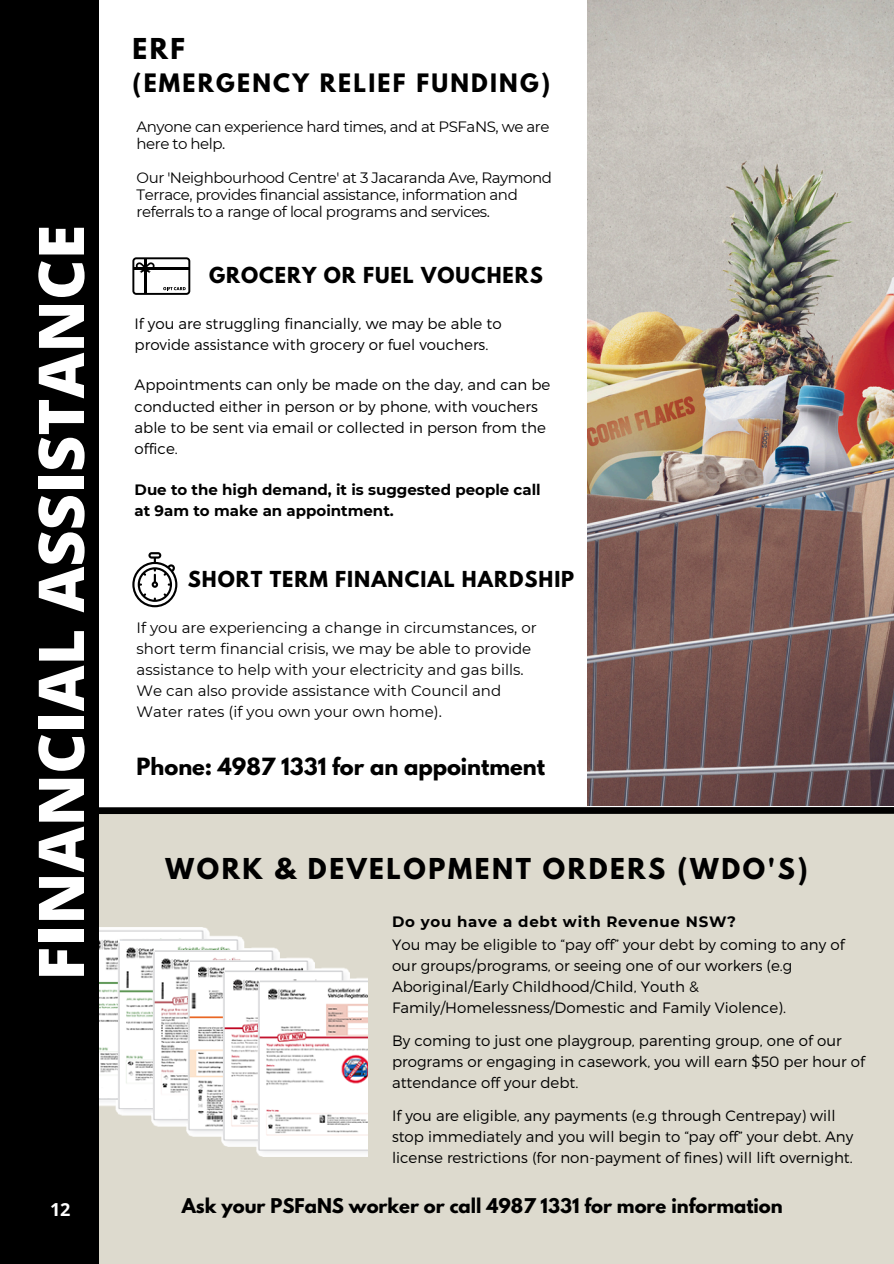
<style>
.page{position:relative;width:894px;height:1264px;background:#fff}
.page>*{position:absolute;margin:0;border:0;box-sizing:border-box;transform-origin:0 0}
.t1{font:800 63px "Open Sans";color:#fff}
.t2{font:700 25.5px "League Spartan";letter-spacing:.1em;color:#000}
.t3{font:700 22.5px "League Spartan";letter-spacing:.1em;color:#000}
.t4{font:700 21px "League Spartan";color:#000}
.t5{font:700 19.5px "League Spartan";letter-spacing:.05em;color:#000}
.t6{font:700 18px "League Spartan";color:#000}
.t7{font:700 18px "Open Sans";color:#fff}
.t8{font:300 15px/21px "Montserrat";color:#000}
.t9{font:15px/21px "Montserrat";color:#000}
.t10{font:15px/16.8px "Montserrat";letter-spacing:-.03em;color:#000}
.t11{font:700 15px/21.3px "Montserrat";color:#000}
.t12{font:700 15px "Montserrat";letter-spacing:.05em;color:#000}
</style>
<div class="page">
<div style="left:99px;top:810px;width:794px;height:453px;background:#dddace"></div>
<div style="left:0;top:0;width:99px;height:1263px;background:#000"></div>
<img style="left:99px;top:927px;width:268px;height:229px">
<img style="left:587px;top:0;width:306px;height:806px">
<svg style="left:132px;top:257px;width:58px;height:37px"></svg>
<svg style="left:132px;top:552px;width:45px;height:55px"></svg>
<div style="left:94px;top:807px;width:799px;height:7px;background:#000"></div>
<h3 class="t2" style="left:132px;top:36px;width:54px">ERF</h3>
<h3 class="t3" style="left:132px;top:72px;width:419px">(EMERGENCY RELIEF FUNDING)</h3>
<h1 class="t1" style="left:17px;top:980px;width:757px;rotate:-90deg">FINANCIAL ASSISTANCE</h1>
<h2 class="t10" style="left:136px;top:118px;width:414px">Anyone can experience hard times, and at PSFaNS, we are here to help.</h2>
<p class="t10" style="left:136px;top:169px;width:417px">Our 'Neighbourhood Centre' at 3 Jacaranda Ave, Raymond<br>Terrace, provides financial assistance, information and referrals to a range of local programs and services.</p>
<p class="t5" style="left:209px;top:266px;width:335px">GROCERY OR FUEL VOUCHERS</p>
<p class="t8" style="left:134px;top:313px;width:368px;line-height:20.2px">If you are struggling financially, we may be able to provide assistance with grocery or fuel vouchers.</p>
<p class="t8" style="left:134px;top:373px;width:417px">Appointments can only be made on the day, and can be conducted either in person or by phone, with vouchers able to be sent via email or collected in person from the office.</p>
<h5 class="t11" style="left:134px;top:479px;width:407px">Due to the high demand, it is suggested people call at 9am to make an appointment.</h5>
<p class="t5" style="left:188px;top:569px;width:388px">SHORT TERM FINANCIAL HARDSHIP</p>
<p class="t9" style="left:136px;top:617px;width:401px">If you are experiencing a change in circumstances, or short term financial crisis, we may be able to provide assistance to help with your electricity and gas bills.<br>We can also provide assistance with Council and Water rates (if you own your own home).</p>
<h4 class="t4" style="left:136px;top:756px;width:410px">Phone: 4987 1331 for an appointment</h4>
<p class="t2" style="left:165px;top:856px;width:643px">WORK &amp; DEVELOPMENT ORDERS (WDO'S)</p>
<p class="t12" style="left:392px;top:912px;width:345px">Do you have a debt with Revenue NSW?</p>
<p class="t8" style="left:392px;top:933px;width:454px">You may be eligible to “pay off” your debt by coming to any of our groups/programs, or seeing one of our workers (e.g Aboriginal/Early Childhood/Child, Youth &amp; Family/Homelessness/Domestic and Family Violence).</p>
<p class="t8" style="left:392px;top:1029px;width:474px">By coming to just one playgroup, parenting group, one of our programs or engaging in casework, you will earn $50 per hour of attendance off your debt.</p>
<p class="t8" style="left:392px;top:1104px;width:462px">If you are eligible, any payments (e.g through Centrepay) will stop immediately and you will begin to “pay off” your debt. Any license restrictions (for non-payment of fines) will lift overnight.</p>
<p class="t7" style="left:50px;top:1196px;width:22px">12</p>
<h5 class="t6" style="left:182px;top:1196px;width:602px">Ask your PSFaNS worker or call 4987 1331 for more information</h5>
</div>
